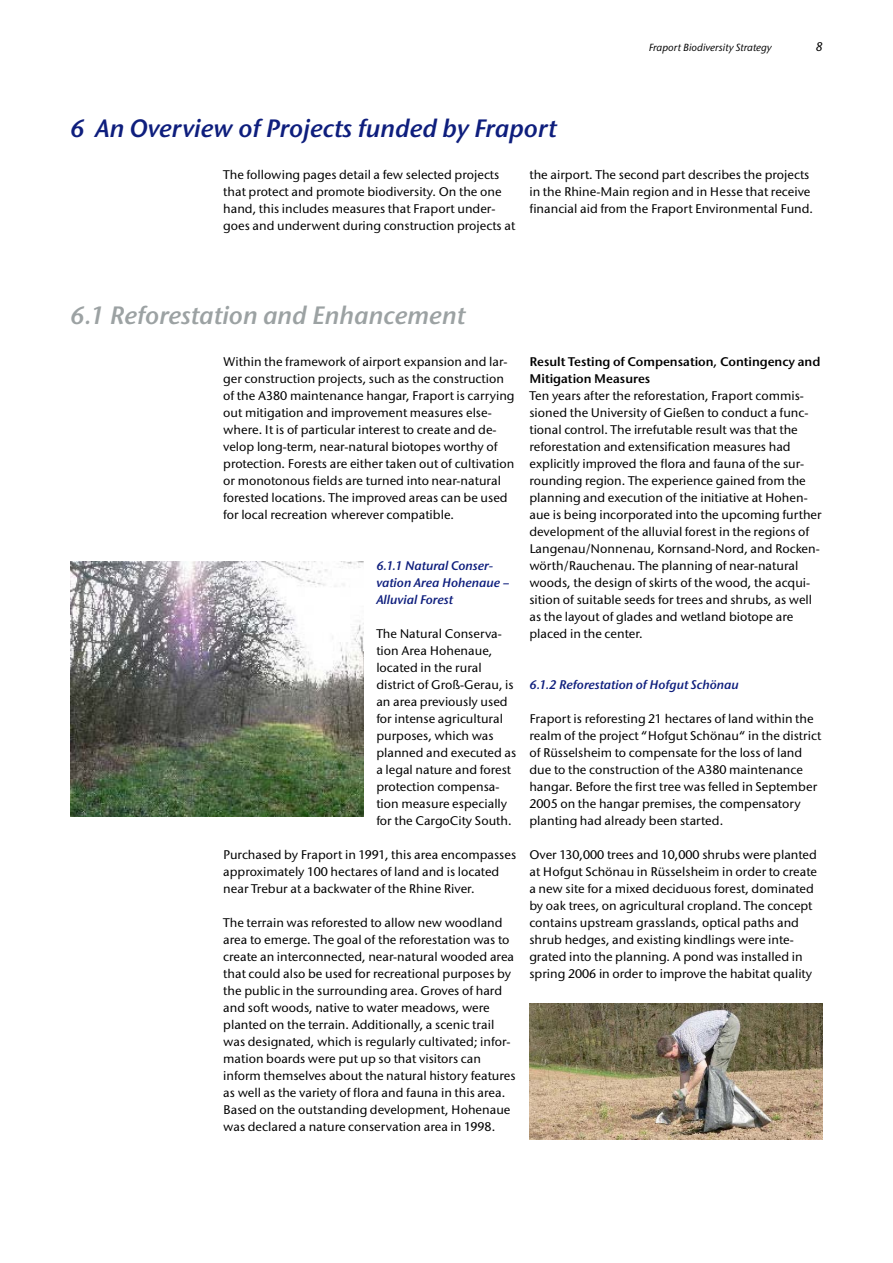
<style>
.page{position:relative;width:893px;height:1263px;background:#fff}
.page>*{position:absolute;margin:0;border:0;box-sizing:border-box;transform-origin:0 0}
.t1{font:25.5px "Stone San Itc T Semi Ital";color:#0e1e7d}
.t2{font:25.5px "Stone San Itc T Semi Ital";color:#9ca2a3}
.t3{font:500 12.75px/17px "Stone San Itc T";color:#000}
.t4{font:12.75px/17px "Stone San Itc T Semi Ital";color:#0e1e7d}
.t5{font:12.75px/17px "Stone San Itc T Semi";color:#000}
.t6{font:italic 500 12.75px "Stone San Itc T";color:#000}
.t7{font:italic 500 10.5px "Stone San Itc T";color:#000}
</style>
<div class="page">
<img style="left:70px;top:561px;width:294px;height:255px">
<img style="left:529px;top:1003px;width:294px;height:137px">
<h1 class="t1" style="left:70px;top:113px;width:488px">6 An Overview of Projects funded by Fraport</h1>
<p class="t7" style="left:649px;top:41px;width:125px">Fraport Biodiversity Strategy</p>
<p class="t6" style="left:816px;top:39px;width:8px">8</p>
<p class="t3" style="left:223px;top:166px;width:294px">The following pages detail a few selected projects that protect and promote biodiversity. On the one hand, this includes measures that Fraport under&shy;goes and underwent during construction projects at</p>
<p class="t3" style="left:529px;top:166px;width:285px">the airport. The second part describes the projects in the Rhine-Main region and in Hesse that receive financial aid from the Fraport Environmental Fund.</p>
<h1 class="t2" style="left:70px;top:300px;width:396px">6.1 Reforestation and Enhancement</h1>
<p class="t3" style="left:223px;top:353px;width:293px">Within the framework of airport expansion and lar&shy;ger construction projects, such as the construction of the A380 maintenance hangar, Fraport is carrying out mitigation and improvement measures else&shy;where. It is of particular interest to create and de&shy;velop long-term, near-natural biotopes worthy of protection. Forests are either taken out of cultivation or monotonous fields are turned into near-natural forested locations. The improved areas can be used for local recreation wherever compatible.</p>
<p class="t4" style="left:376px;top:557px;width:135px">6.1.1 Natural Conser&shy;vation Area Hohenaue –<br>Alluvial Forest</p>
<p class="t3" style="left:376px;top:625px;width:142px">The Natural Conserva&shy;tion Area Hohenaue, located in the rural district of Groß-Gerau, is an area previously used for intense agricultural purposes, which was planned and executed as a legal nature and forest protection compensa&shy;tion measure especially for the CargoCity South.</p>
<p class="t3" style="left:223px;top:846px;width:294px">Purchased by Fraport in 1991, this area encompasses approximately 100 hectares of land and is located near Trebur at a backwater of the Rhine River.</p>
<p class="t3" style="left:223px;top:914px;width:294px">The terrain was reforested to allow new woodland area to emerge. The goal of the reforestation was to create an interconnected, near-natural wooded area that could also be used for recreational purposes by the public in the surrounding area. Groves of hard and soft woods, native to water meadows, were planted on the terrain. Additionally, a scenic trail was designated, which is regularly cultivated; infor&shy;mation boards were put up so that visitors can inform themselves about the natural history features as well as the variety of flora and fauna in this area.<br>Based on the outstanding development, Hohenaue was declared a nature conservation area in 1998.</p>
<p class="t5" style="left:529px;top:353px;width:293px">Result Testing of Compensation, Contingency and<br>Mitigation Measures</p>
<p class="t3" style="left:529px;top:387px;width:294px">Ten years after the reforestation, Fraport commis&shy;sioned the University of Gießen to conduct a func&shy;tional control. The irrefutable result was that the reforestation and extensification measures had explicitly improved the flora and fauna of the sur&shy;rounding region. The experience gained from the planning and execution of the initiative at Hohen&shy;aue is being incorporated into the upcoming further development of the alluvial forest in the regions of Langenau/Nonnenau, Kornsand-Nord, and Rocken&shy;wörth/Rauchenau. The planning of near-natural woods, the design of skirts of the wood, the acqui&shy;sition of suitable seeds for trees and shrubs, as well as the layout of glades and wetland biotope are placed in the center.</p>
<p class="t4" style="left:529px;top:676px;width:211px">6.1.2 Reforestation of Hofgut Schönau</p>
<p class="t3" style="left:529px;top:710px;width:293px">Fraport is reforesting 21 hectares of land within the realm of the project “Hofgut Schönau“ in the district of Rüsselsheim to compensate for the loss of land due to the construction of the A380 maintenance hangar. Before the first tree was felled in September 2005 on the hangar premises, the compensatory planting had already been started.</p>
<p class="t3" style="left:529px;top:846px;width:289px">Over 130,000 trees and 10,000 shrubs were planted at Hofgut Schönau in Rüsselsheim in order to create a new site for a mixed deciduous forest, dominated by oak trees, on agricultural cropland. The concept contains upstream grasslands, optical paths and shrub hedges, and existing kindlings were inte&shy;grated into the planning. A pond was installed in spring 2006 in order to improve the habitat quality</p>
</div>
